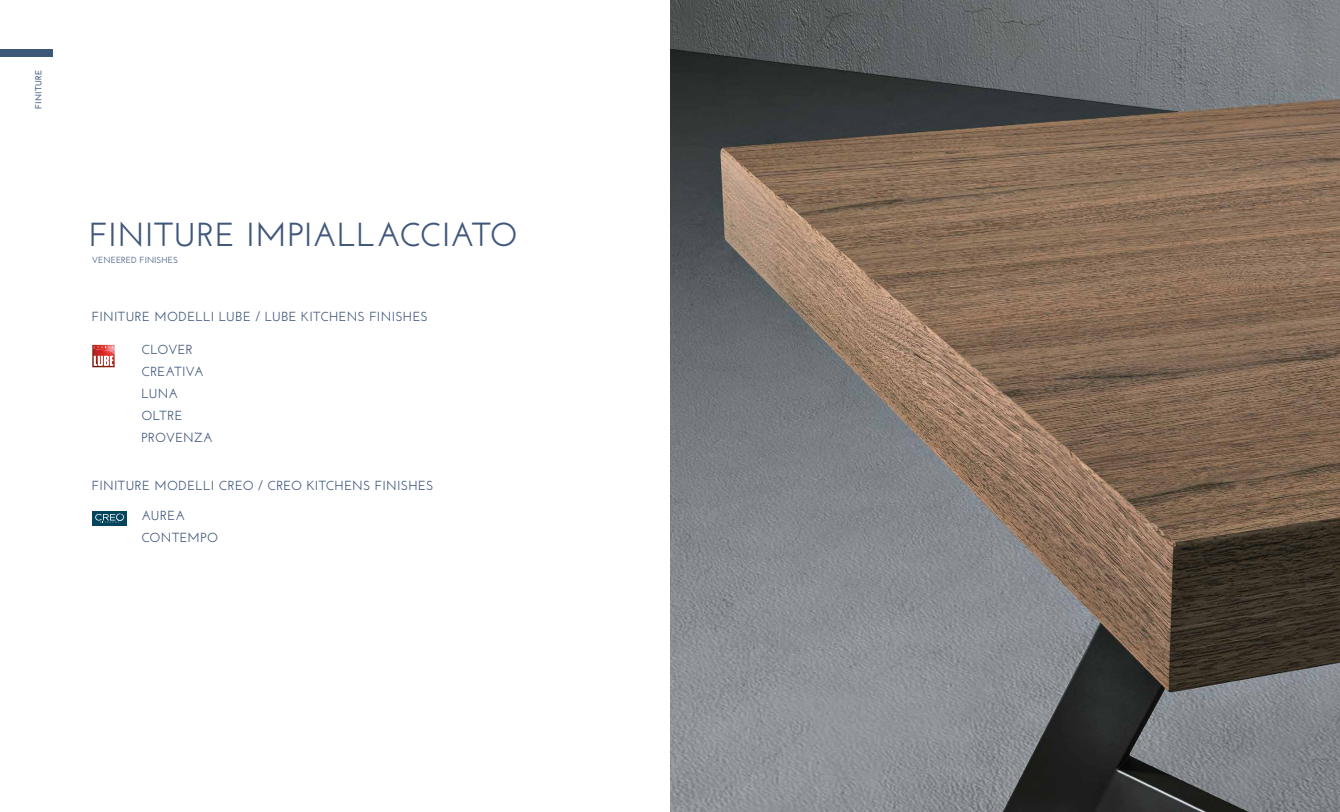
<style>
.page{position:relative;width:1340px;height:812px;background:#fff}
.page>*{position:absolute;margin:0;border:0;box-sizing:border-box;transform-origin:0 0}
.t1{font:600 33.25px "Josefin Sans";letter-spacing:.005em;color:#3f577b}
.t2{font:600 13.12px/21.9px "Josefin Sans";letter-spacing:.02em;color:#3f577b}
.t3{font:600 8.84px "Josefin Sans";color:#3f577b}
.t4{font:700 8.75px "Josefin Sans";letter-spacing:.025em;color:#3f577b}
</style>
<div class="page">
<div style="left:92px;top:511px;width:35px;height:14px;background:#04455e"></div>
<svg style="left:95px;top:513px;width:29px;height:9px"></svg>
<img style="left:92px;top:365px;width:23px;height:2px">
<svg style="left:92px;top:344px;width:23px;height:21px"></svg>
<img style="left:670px;top:0;width:669px;height:811px">
<div style="left:0;top:49px;width:53px;height:8px;background:#3f577b"></div>
<p class="t4" style="left:33px;top:109px;width:40px;rotate:-90deg">FINITURE</p>
<h1 class="t1" style="left:89px;top:214px;width:430px">FINITURE IMPIALLACCIATO</h1>
<p class="t3" style="left:92px;top:254px;width:88px">VENEERED FINISHES</p>
<p class="t2" style="left:92px;top:305px;width:337px">FINITURE MODELLI LUBE / LUBE KITCHENS FINISHES</p>
<p class="t2" style="left:141px;top:338px;width:73px">CLOVER<br>CREATIVA<br>LUNA<br>OLTRE<br>PROVENZA</p>
<p class="t2" style="left:92px;top:474px;width:343px">FINITURE MODELLI CREO / CREO KITCHENS FINISHES</p>
<p class="t2" style="left:141px;top:504px;width:78px">AUREA<br>CONTEMPO</p>
</div>
